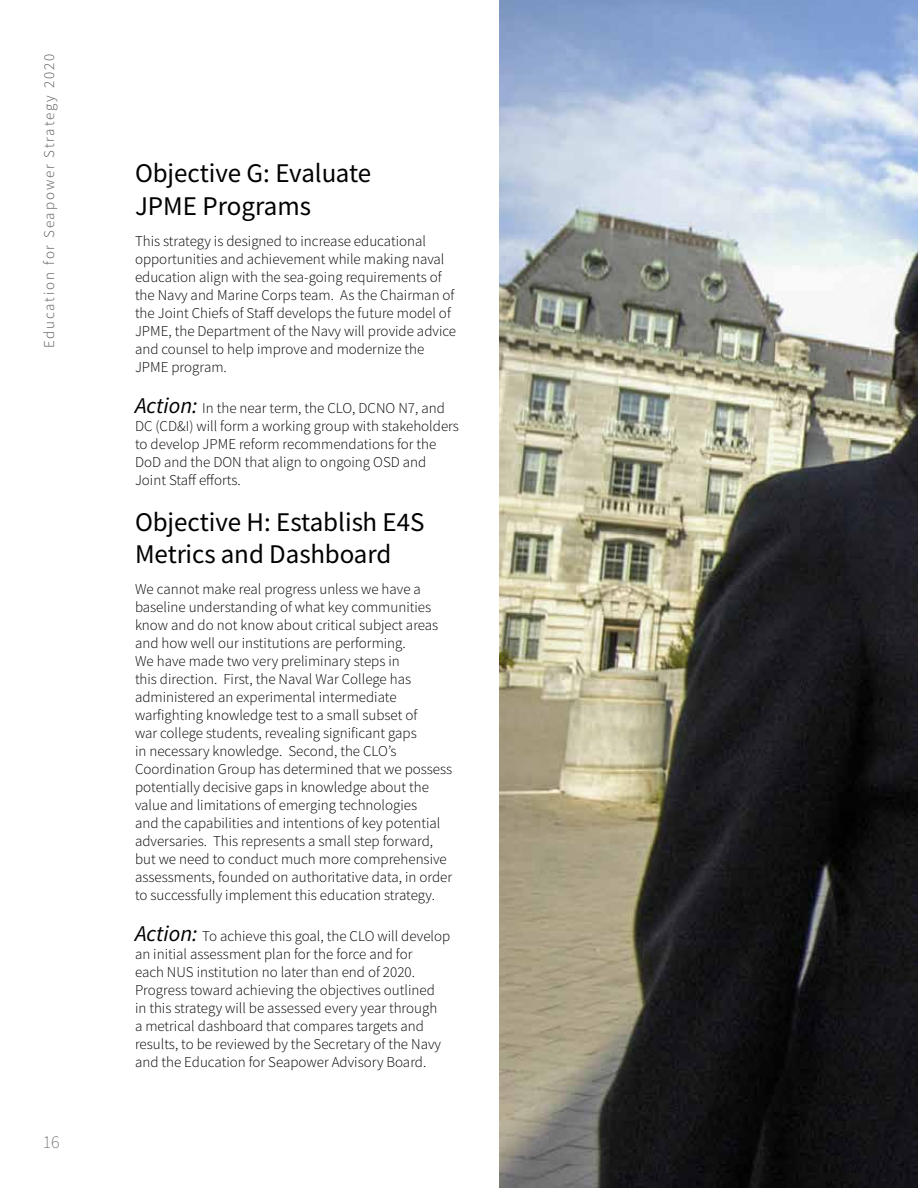
<style>
.page{position:relative;width:918px;height:1188px;background:#fff}
.page>*{position:absolute;margin:0;border:0;box-sizing:border-box;transform-origin:0 0}
.t1{font:27px/32.4px "Source Sans Variable";letter-spacing:.02em;color:#000}
.t2{font:18px "Source Sans Variable";color:#58595b}
.t3{font:15px/18px "Source Sans Variable";letter-spacing:.005em;color:#000}
.t4{font:15px "Source Sans Variable";letter-spacing:.13em;color:#58595b}
.s1{font-style:italic;font-size:22.5px}
</style>
<div class="page">
<img style="left:500px;top:0;width:418px;height:1188px">
<p class="t4" style="left:40px;top:348px;width:296px;rotate:-90deg">Education for Seapower Strategy 2020</p>
<p class="t2" style="left:43px;top:1131px;width:18px">16</p>
<h1 class="t1" style="left:135px;top:157px;width:237px">Objective G: Evaluate<br>JPME Programs</h1>
<p class="t3" style="left:135px;top:232px;width:323px">This strategy is designed to increase educational opportunities and achievement while making naval education align with the sea-going requirements of the Navy and Marine Corps team. As the Chairman of the Joint Chiefs of Staff develops the future model of JPME, the Department of the Navy will provide advice and counsel to help improve and modernize the JPME program.</p>
<p class="t3" style="left:135px;top:399px;width:325px"><span class="s1">Action:</span> In the near term, the CLO, DCNO N7, and DC (CD&amp;I) will form a working group with stakeholders to develop JPME reform recommendations for the DoD and the DON that align to ongoing OSD and Joint Staff efforts.</p>
<h1 class="t1" style="left:135px;top:506px;width:291px">Objective H: Establish E4S<br>Metrics and Dashboard</h1>
<p class="t3" style="left:135px;top:581px;width:319px">We cannot make real progress unless we have a baseline understanding of what key communities know and do not know about critical subject areas and how well our institutions are performing.<br>We have made two very preliminary steps in<br>this direction. First, the Naval War College has administered an experimental intermediate warfighting knowledge test to a small subset of<br>war college students, revealing significant gaps<br>in necessary knowledge. Second, the CLO’s Coordination Group has determined that we possess potentially decisive gaps in knowledge about the value and limitations of emerging technologies<br>and the capabilities and intentions of key potential adversaries. This represents a small step forward, but we need to conduct much more comprehensive assessments, founded on authoritative data, in order to successfully implement this education strategy.</p>
<p class="t3" style="left:135px;top:927px;width:317px"><span class="s1">Action:</span> To achieve this goal, the CLO will develop an initial assessment plan for the force and for<br>each NUS institution no later than end of 2020.<br>Progress toward achieving the objectives outlined<br>in this strategy will be assessed every year through<br>a metrical dashboard that compares targets and results, to be reviewed by the Secretary of the Navy and the Education for Seapower Advisory Board.</p>
</div>
